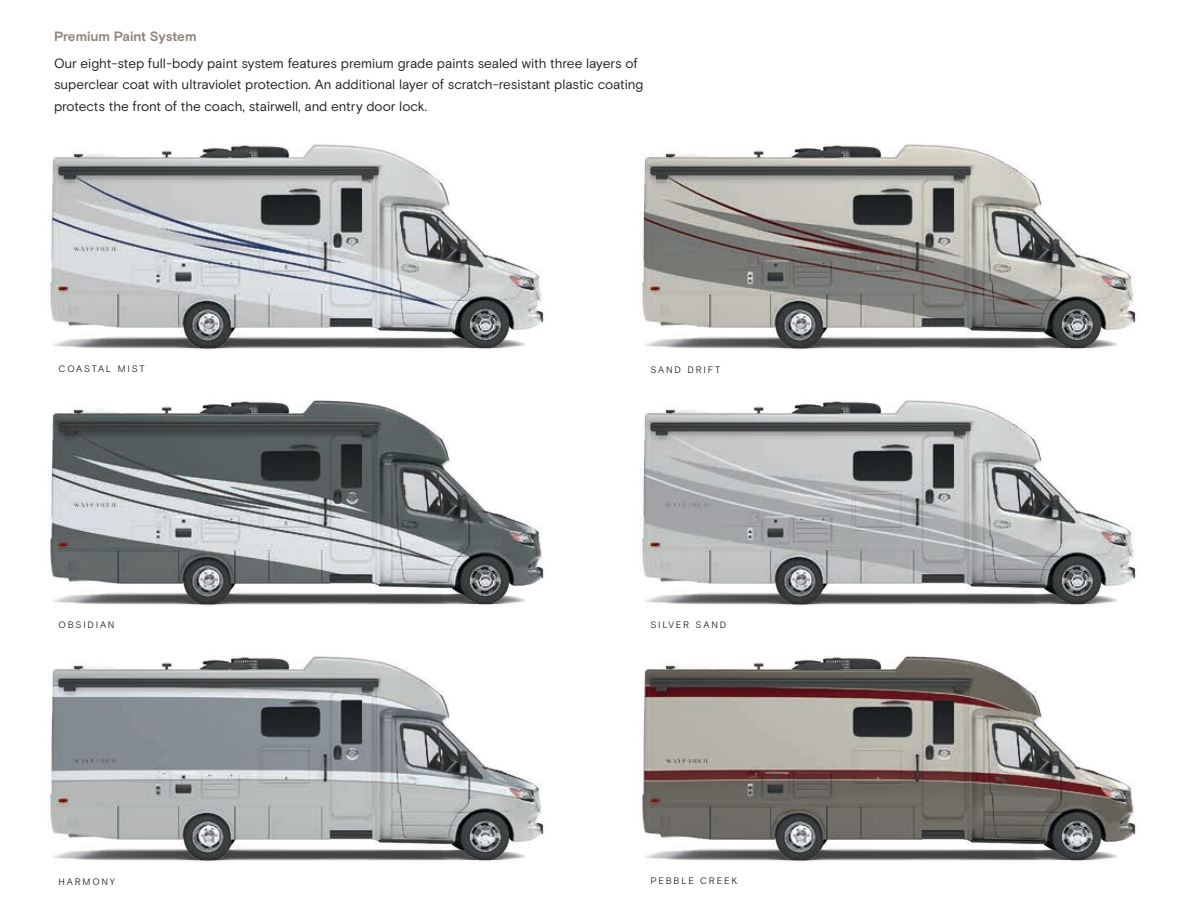
<style>
.page{position:relative;width:1188px;height:918px;background:#fff}
.page>*{position:absolute;margin:0;border:0;box-sizing:border-box;transform-origin:0 0}
.t1{font:13.5px/21.8px "Basis Grotesque Pro";letter-spacing:-.005em;color:#231f20}
.t2{font:700 13.5px "Basis Grotesque Pro";letter-spacing:-.01em;color:#8e857c}
.t3{font:9.3px "Basis Grotesque Pro Off White";letter-spacing:.185em;color:#231f20}
</style>
<div class="page">
<img style="left:50px;top:400px;width:494px;height:206px">
<img style="left:642px;top:400px;width:494px;height:206px">
<img style="left:50px;top:656px;width:494px;height:206px">
<img style="left:642px;top:144px;width:494px;height:206px">
<img style="left:642px;top:656px;width:494px;height:206px">
<img style="left:50px;top:144px;width:494px;height:206px">
<p class="t2" style="left:54px;top:29px;width:144px">Premium Paint System</p>
<p class="t1" style="left:54px;top:52px;width:591px">Our eight-step full-body paint system features premium grade paints sealed with three layers of superclear coat with ultraviolet protection. An additional layer of scratch-resistant plastic coating protects the front of the coach, stairwell, and entry door lock.</p>
<p class="t3" style="left:59px;top:363px;width:87px">COASTAL MIST</p>
<p class="t3" style="left:650px;top:364px;width:72px">SAND DRIFT</p>
<p class="t3" style="left:59px;top:619px;width:57px">OBSIDIAN</p>
<p class="t3" style="left:650px;top:619px;width:77px">SILVER SAND</p>
<p class="t3" style="left:59px;top:877px;width:58px">HARMONY</p>
<p class="t3" style="left:650px;top:875px;width:88px">PEBBLE CREEK</p>
</div>
